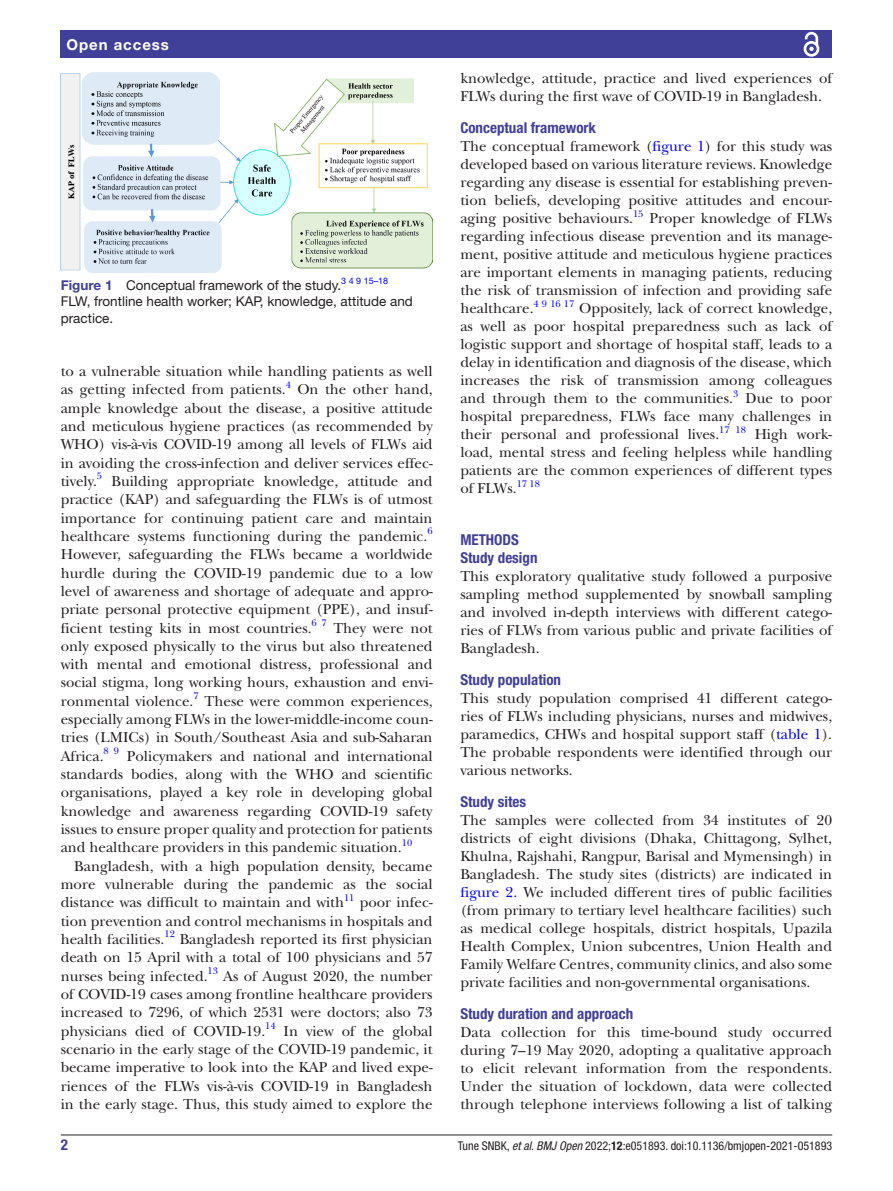
<style>
.page{position:relative;width:893px;height:1191px;background:#fff}
.page>*{position:absolute;margin:0;border:0;box-sizing:border-box;transform-origin:0 0}
.t1{font:15px/18px "New Baskerville";color:#231f20;text-align:justify}
.t2{font:700 condensed 15px/18px "Helvetica Neue LT Std";color:#414099}
.t3{font:700 15px "Helvetica Neue LT Std";letter-spacing:.065em;color:#fff}
.t4{font:13.5px/16.2px "Helvetica Neue LT Std";color:#231f20}
.t5{font:condensed 12px "Helvetica Neue LT Std";color:#231f20}
.t6{font:9.9px "New Baskerville";color:#00f}
.s1{font-weight:700;color:#414099}
.s2{color:#00f}
.s3{font-style:italic}
.s4{font-weight:700}
</style>
<div class="page">
<hr style="left:61px;top:1134px;width:771px;height:1px;background:#231f20">
<div style="left:61px;top:31px;width:771px;height:27px;background:#414099"></div>
<svg style="left:803px;top:31px;width:17px;height:26px"></svg>
<img style="left:61px;top:73px;width:372px;height:199px">
<p class="t3" style="left:66px;top:35px;width:104px">Open access</p>
<p class="t4" style="left:61px;top:277px;width:354px"><span class="s1">Figure 1</span> Conceptual framework of the study.<sup>3</sup> <sup>4</sup> <sup>9</sup> <sup>15–18<br></sup>FLW, frontline health worker; KAP, knowledge, attitude and practice.</p>
<p class="t1" style="left:61px;top:362px;width:373px">to a vulnerable situation while handling patients as well as getting infected from patients.</p>
<p class="t6" style="left:286px;top:378px;width:7px">4</p>
<p class="t1" style="left:61px;top:380px;width:373px;text-indent:237px">On the other hand, ample knowledge about the disease, a positive attitude and meticulous hygiene practices (as recommended by WHO) vis-à-vis COVID-19 among all levels of FLWs aid in avoiding the cross-infection and deliver services effec&shy;tively.</p>
<p class="t6" style="left:97px;top:470px;width:7px">5</p>
<p class="t1" style="left:61px;top:472px;width:373px;text-indent:51px">Building appropriate knowledge, attitude and practice (KAP) and safeguarding the FLWs is of utmost importance for continuing patient care and maintain healthcare systems functioning during the pandemic.</p>
<p class="t6" style="left:427px;top:525px;width:7px">6</p>
<p class="t1" style="left:61px;top:545px;width:373px">However, safeguarding the FLWs became a worldwide hurdle during the COVID-19 pandemic due to a low level of awareness and shortage of adequate and appro&shy;priate personal protective equipment (PPE), and insuf&shy;ficient testing kits in most countries.<sup>6</sup> <sup>7</sup></p>
<p class="t1" style="left:61px;top:618px;width:373px;text-indent:273px">They were not only exposed physically to the virus but also threatened with mental and emotional distress, professional and social stigma, long working hours, exhaustion and envi&shy;ronmental violence.</p>
<p class="t6" style="left:194px;top:690px;width:7px">7</p>
<p class="t1" style="left:61px;top:692px;width:373px;text-indent:144px">These were common experiences, especially among FLWs in the lower-middle-income coun&shy;tries (LMICs) in South/Southeast Asia and sub-Saharan Africa.</p>
<p class="t6" style="left:104px;top:745px;width:17px">8 9</p>
<p class="t1" style="left:61px;top:747px;width:373px;text-indent:66px">Policymakers and national and international standards bodies, along with the WHO and scientific organisations, played a key role in developing global knowledge and awareness regarding COVID-19 safety issues to ensure proper quality and protection for patients and healthcare providers in this pandemic situation.</p>
<p class="t6" style="left:402px;top:836px;width:12px">10</p>
<p class="t1" style="left:61px;top:856px;width:373px;text-indent:14px">Bangladesh, with a high population density, became more vulnerable during the pandemic as the social distance was difficult to maintain and with</p>
<p class="t6" style="left:344px;top:891px;width:12px">11</p>
<p class="t1" style="left:61px;top:893px;width:373px;text-indent:299px">poor infec&shy;tion prevention and control mechanisms in hospitals and health facilities.</p>
<p class="t6" style="left:165px;top:928px;width:12px">12</p>
<p class="t1" style="left:61px;top:930px;width:373px;text-indent:119px">Bangladesh reported its first physician death on 15 April with a total of 100 physicians and 57 nurses being infected.</p>
<p class="t6" style="left:208px;top:965px;width:12px">13</p>
<p class="t1" style="left:61px;top:966px;width:373px;text-indent:163px">As of August 2020, the number of COVID-19 cases among frontline healthcare providers increased to 7296, of which 2531 were doctors; also 73 physicians died of COVID-19.<sup>14</sup></p>
<p class="t1" style="left:61px;top:1021px;width:373px;text-indent:223px">In view of the global scenario in the early stage of the COVID-19 pandemic, it became imperative to look into the KAP and lived expe&shy;riences of the FLWs vis-à-vis COVID-19 in Bangladesh in the early stage. Thus, this study aimed to explore the</p>
<p class="t1" style="left:460px;top:69px;width:373px">knowledge, attitude, practice and lived experiences of<br>FLWs during the first wave of COVID-19 in Bangladesh.</p>
<p class="t2" style="left:460px;top:119px;width:137px">Conceptual framework</p>
<p class="t1" style="left:460px;top:138px;width:373px">The conceptual framework (<span class="s2">figure 1</span>) for this study was developed based on various literature reviews. Knowledge regarding any disease is essential for establishing preven&shy;tion beliefs, developing positive attitudes and encour&shy;aging positive behaviours.<sup>15</sup> Proper knowledge of FLWs regarding infectious disease prevention and its manage&shy;ment, positive attitude and meticulous hygiene practices are important elements in managing patients, reducing the risk of transmission of infection and providing safe healthcare.</p>
<p class="t6" style="left:534px;top:298px;width:42px">4 9 16 17</p>
<p class="t1" style="left:460px;top:300px;width:373px;text-indent:119px">Oppositely, lack of correct knowledge, as well as poor hospital preparedness such as lack of logistic support and shortage of hospital staff, leads to a delay in identification and diagnosis of the disease, which increases the risk of transmission among colleagues and through them to the communities.</p>
<p class="t6" style="left:733px;top:388px;width:7px">3</p>
<p class="t1" style="left:460px;top:390px;width:373px;text-indent:285px">Due to poor hospital preparedness, FLWs face many challenges in their personal and professional lives.</p>
<p class="t6" style="left:719px;top:424px;width:28px">17 18</p>
<p class="t1" style="left:460px;top:426px;width:373px;text-indent:294px">High work&shy;load, mental stress and feeling helpless while handling patients are the common experiences of different types of FLWs.</p>
<p class="t6" style="left:517px;top:478px;width:25px">17 18</p>
<p class="t2" style="left:460px;top:530px;width:79px">METHODS<br>Study design</p>
<p class="t1" style="left:460px;top:567px;width:373px">This exploratory qualitative study followed a purposive sampling method supplemented by snowball sampling and involved in-depth interviews with different catego&shy;ries of FLWs from various public and private facilities of Bangladesh.</p>
<p class="t2" style="left:460px;top:670px;width:102px">Study population</p>
<p class="t1" style="left:460px;top:689px;width:373px">This study population comprised 41 different catego&shy;ries of FLWs including physicians, nurses and midwives, paramedics, CHWs and hospital support staff (<span class="s2">table 1</span>).<br>The probable respondents were identified through our various networks.</p>
<p class="t2" style="left:460px;top:792px;width:67px">Study sites</p>
<p class="t1" style="left:460px;top:811px;width:373px">The samples were collected from 34 institutes of 20 districts of eight divisions (Dhaka, Chittagong, Sylhet, Khulna, Rajshahi, Rangpur, Barisal and Mymensingh) in Bangladesh. The study sites (districts) are indicated in <span class="s2">figure 2</span>. We included different tires of public facilities (from primary to tertiary level healthcare facilities) such as medical college hospitals, district hospitals, Upazila Health Complex, Union subcentres, Union Health and Family Welfare Centres, community clinics, and also some private facilities and non-governmental organisations.</p>
<p class="t2" style="left:460px;top:1004px;width:174px">Study duration and approach</p>
<p class="t1" style="left:460px;top:1023px;width:373px">Data collection for this time-bound study occurred during 7–19 May 2020, adopting a qualitative approach to elicit relevant information from the respondents.<br>Under the situation of lockdown, data were collected through telephone interviews following a list of talking</p>
<p class="t2" style="left:61px;top:1135px;width:9px">2</p>
<p class="t5" style="left:458px;top:1138px;width:376px">Tune SNBK, <span class="s3">et al</span>. <span class="s3">BMJ Open</span> 2022;<span class="s4">12</span>:e051893. doi:10.1136/bmjopen-2021-051893</p>
</div>
